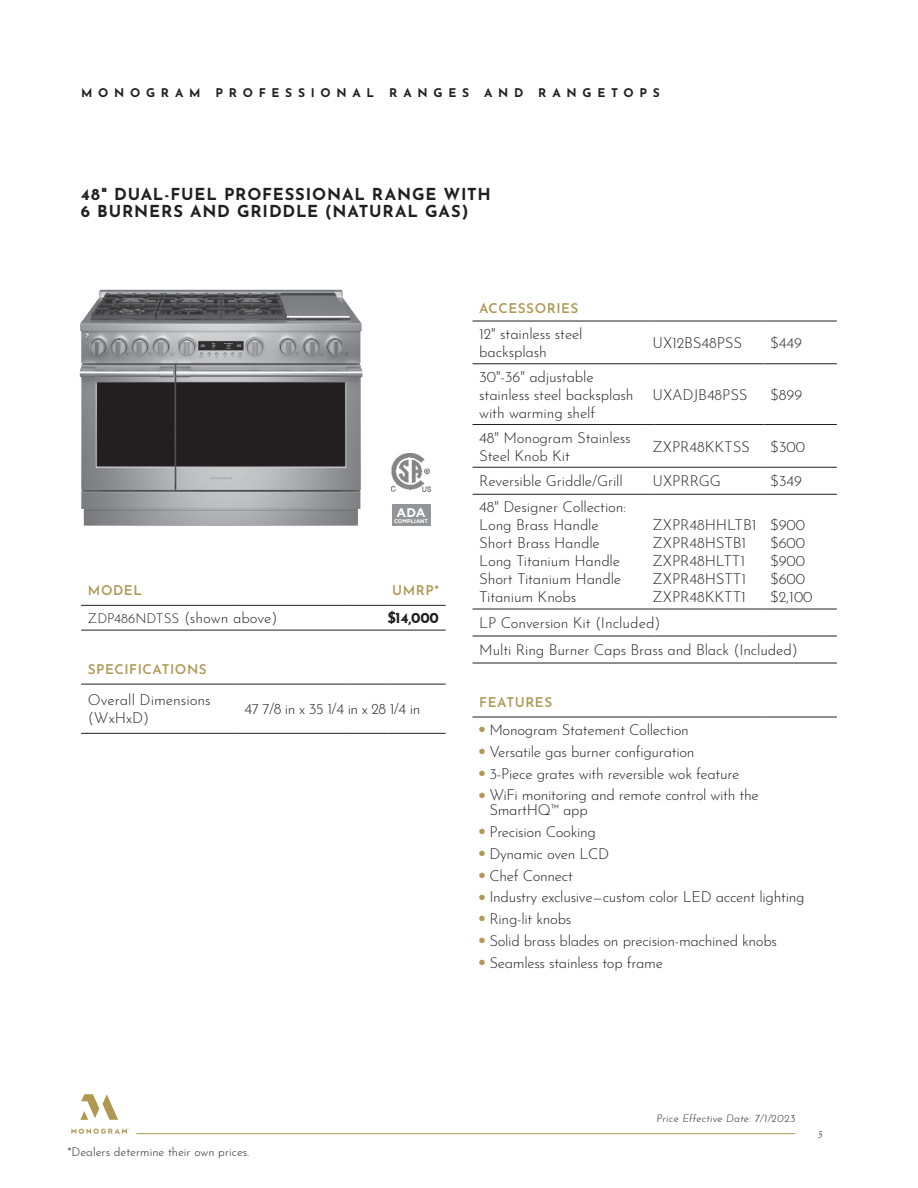
<style>
.page{position:relative;width:918px;height:1188px;background:#fff}
.page>*{position:absolute;margin:0;border:0;box-sizing:border-box;transform-origin:0 0}
.t1{font:700 16.5px/16.5px "Josefin Sans";letter-spacing:.05em;color:#231f20}
.t2{font:300 15px/18px "Josefin Sans";letter-spacing:-.01em;color:#231f20}
.t3{font:300 15px "Josefin Sans";letter-spacing:-.035em;color:#231f20}
.t4{font:700 15px "Josefin Sans";color:#231f20}
.t5{font:600 13.5px "Josefin Sans";letter-spacing:.04em;color:#ae9852}
.t6{font:700 12.45px "Gotham";color:#fff}
.t7{font:700 12px "Josefin Sans";letter-spacing:.475em;color:#231f20}
.t8{font:300 12px "Josefin Sans";color:#231f20}
.t9{font:italic 300 10.5px "Josefin Sans";letter-spacing:.02em;color:#231f20}
.t10{font:italic 10.5px "Cardo";color:#231f20;scale:.75 1}
.t11{font:700 5.4px "Gotham";color:#fff}
.s1{font-size:13.5px}
</style>
<div class="page">
<img style="left:80px;top:289px;width:283px;height:237px">
<img style="left:391px;top:454px;width:40px;height:37px">
<div style="left:392px;top:505px;width:38px;height:21px;background:#939598"></div>
<hr style="left:81px;top:733px;width:157px;height:1px;background:#231f20">
<hr style="left:238px;top:733px;width:112px;height:1px;background:#231f20">
<hr style="left:350px;top:733px;width:38px;height:1px;background:#231f20">
<hr style="left:388px;top:733px;width:58px;height:1px;background:#231f20">
<hr style="left:81px;top:605px;width:157px;height:1px;background:#231f20">
<hr style="left:238px;top:605px;width:112px;height:1px;background:#231f20">
<hr style="left:350px;top:605px;width:38px;height:1px;background:#231f20">
<hr style="left:388px;top:605px;width:58px;height:1px;background:#231f20">
<hr style="left:81px;top:684px;width:157px;height:1px;background:#231f20">
<hr style="left:238px;top:684px;width:112px;height:1px;background:#231f20">
<hr style="left:350px;top:684px;width:38px;height:1px;background:#231f20">
<hr style="left:388px;top:684px;width:58px;height:1px;background:#231f20">
<hr style="left:81px;top:630px;width:157px;height:1px;background:#231f20">
<hr style="left:238px;top:630px;width:112px;height:1px;background:#231f20">
<hr style="left:350px;top:630px;width:38px;height:1px;background:#231f20">
<hr style="left:388px;top:630px;width:58px;height:1px;background:#231f20">
<hr style="left:472px;top:717px;width:174px;height:1px;background:#231f20">
<hr style="left:655px;top:717px;width:108px;height:1px;background:#231f20">
<hr style="left:763px;top:717px;width:74px;height:1px;background:#231f20">
<hr style="left:472px;top:321px;width:174px;height:1px;background:#231f20">
<hr style="left:655px;top:321px;width:108px;height:1px;background:#231f20">
<hr style="left:763px;top:321px;width:74px;height:1px;background:#231f20">
<hr style="left:472px;top:364px;width:174px;height:1px;background:#231f20">
<hr style="left:655px;top:364px;width:108px;height:1px;background:#231f20">
<hr style="left:763px;top:364px;width:74px;height:1px;background:#231f20">
<hr style="left:472px;top:424px;width:174px;height:1px;background:#231f20">
<hr style="left:655px;top:424px;width:108px;height:1px;background:#231f20">
<hr style="left:763px;top:424px;width:74px;height:1px;background:#231f20">
<hr style="left:472px;top:467px;width:174px;height:1px;background:#231f20">
<hr style="left:655px;top:467px;width:108px;height:1px;background:#231f20">
<hr style="left:763px;top:467px;width:74px;height:1px;background:#231f20">
<hr style="left:472px;top:494px;width:174px;height:1px;background:#231f20">
<hr style="left:655px;top:494px;width:108px;height:1px;background:#231f20">
<hr style="left:763px;top:494px;width:74px;height:1px;background:#231f20">
<hr style="left:472px;top:609px;width:174px;height:1px;background:#231f20">
<hr style="left:655px;top:609px;width:108px;height:1px;background:#231f20">
<hr style="left:763px;top:609px;width:74px;height:1px;background:#231f20">
<hr style="left:472px;top:636px;width:174px;height:1px;background:#231f20">
<hr style="left:655px;top:636px;width:108px;height:1px;background:#231f20">
<hr style="left:763px;top:636px;width:74px;height:1px;background:#231f20">
<hr style="left:472px;top:663px;width:174px;height:1px;background:#231f20">
<hr style="left:655px;top:663px;width:108px;height:1px;background:#231f20">
<hr style="left:763px;top:663px;width:74px;height:1px;background:#231f20">
<svg style="left:71px;top:1094px;width:59px;height:40px"></svg>
<hr style="left:136px;top:1133px;width:659px;height:1px;background:#ae9852">
<p class="t7" style="left:81px;top:82px;width:580px">MONOGRAM PROFESSIONAL RANGES AND RANGETOPS</p>
<p class="t1" style="left:81px;top:184px;width:411px">48" DUAL-FUEL PROFESSIONAL RANGE WITH<br>6 BURNERS AND GRIDDLE (NATURAL GAS)</p>
<p class="t6" style="left:397px;top:504px;width:31px">ADA</p>
<p class="t11" style="left:394px;top:517px;width:36px">COMPLIANT</p>
<p class="t5" style="left:88px;top:580px;width:55px">MODEL</p>
<p class="t5" style="left:392px;top:580px;width:48px">UMRP*</p>
<p class="t2" style="left:88px;top:608px;width:191px"><span class="s1">ZDP486NDTSS</span> (shown above)</p>
<p class="t4" style="left:387px;top:605px;width:53px">$14,000</p>
<p class="t5" style="left:88px;top:659px;width:120px">SPECIFICATIONS</p>
<p class="t2" style="left:88px;top:690px;width:124px">Overall Dimensions (WxHxD)</p>
<p class="t3" style="left:244px;top:697px;width:177px">47 7/8 in x 35 1/4 in x 28 1/4 in</p>
<p class="t5" style="left:479px;top:298px;width:101px">ACCESSORIES</p>
<p class="t2" style="left:479px;top:323px;width:105px">12" stainless steel backsplash</p>
<p class="t2" style="left:653px;top:332px;width:91px">UX12BS48PSS</p>
<p class="t2" style="left:770px;top:332px;width:33px">$449</p>
<p class="t2" style="left:479px;top:366px;width:156px">30"-36" adjustable stainless steel backsplash with warming shelf</p>
<p class="t2" style="left:653px;top:384px;width:97px">UXADJB48PSS</p>
<p class="t2" style="left:770px;top:384px;width:34px">$899</p>
<p class="t2" style="left:479px;top:427px;width:153px">48" Monogram Stainless<br>Steel Knob Kit</p>
<p class="t2" style="left:653px;top:436px;width:99px">ZXPR48KKTSS</p>
<p class="t2" style="left:770px;top:436px;width:36px">$300</p>
<p class="t2" style="left:479px;top:471px;width:145px">Reversible Griddle/Grill</p>
<p class="t2" style="left:653px;top:471px;width:70px">UXPRRGG</p>
<p class="t2" style="left:770px;top:471px;width:34px">$349</p>
<p class="t2" style="left:479px;top:497px;width:148px">48" Designer Collection:<br>Long Brass Handle<br>Short Brass Handle<br>Long Titanium Handle<br>Short Titanium Handle<br>Titanium Knobs</p>
<p class="t2" style="left:653px;top:515px;width:105px">ZXPR48HHLTB1<br>ZXPR48HSTB1<br>ZXPR48HLTT1<br>ZXPR48HSTT1<br>ZXPR48KKTT1</p>
<p class="t2" style="left:770px;top:515px;width:44px">$900 $600 $900 $600 $2,100</p>
<p class="t2" style="left:479px;top:608px;width:320px;line-height:27px">LP Conversion Kit (Included)<br>Multi Ring Burner Caps Brass and Black (Included)</p>
<p class="t5" style="left:479px;top:692px;width:74px">FEATURES</p>
<p class="t2" style="left:479px;top:719px;width:211px"><sup>●</sup> Monogram Statement Collection</p>
<p class="t2" style="left:479px;top:741px;width:217px"><sup>●</sup> Versatile gas burner configuration</p>
<p class="t2" style="left:479px;top:763px;width:262px"><sup>●</sup> 3-Piece grates with reversible wok feature</p>
<p class="t2" style="left:489px;top:786px;width:271px;line-height:15px;text-indent:-10px"><sup>●</sup> WiFi monitoring and remote control with the<br>SmartHQ™ app</p>
<p class="t2" style="left:479px;top:821px;width:118px"><sup>●</sup> Precision Cooking</p>
<p class="t2" style="left:479px;top:843px;width:132px"><sup>●</sup> Dynamic oven LCD</p>
<p class="t2" style="left:479px;top:865px;width:95px"><sup>●</sup> Chef Connect</p>
<p class="t2" style="left:479px;top:887px;width:327px"><sup>●</sup> Industry exclusive—custom color LED accent lighting</p>
<p class="t2" style="left:479px;top:908px;width:94px"><sup>●</sup> Ring-lit knobs</p>
<p class="t2" style="left:479px;top:930px;width:299px"><sup>●</sup> Solid brass blades on precision-machined knobs</p>
<p class="t2" style="left:479px;top:952px;width:185px"><sup>●</sup> Seamless stainless top frame</p>
<p class="t8" style="left:68px;top:1142px;width:183px">*Dealers determine their own prices.</p>
<p class="t9" style="left:657px;top:1109px;width:140px">Price Effective Date: 7/1/2023</p>
<p class="t10" style="left:818px;top:1128px;width:7px">5</p>
</div>
